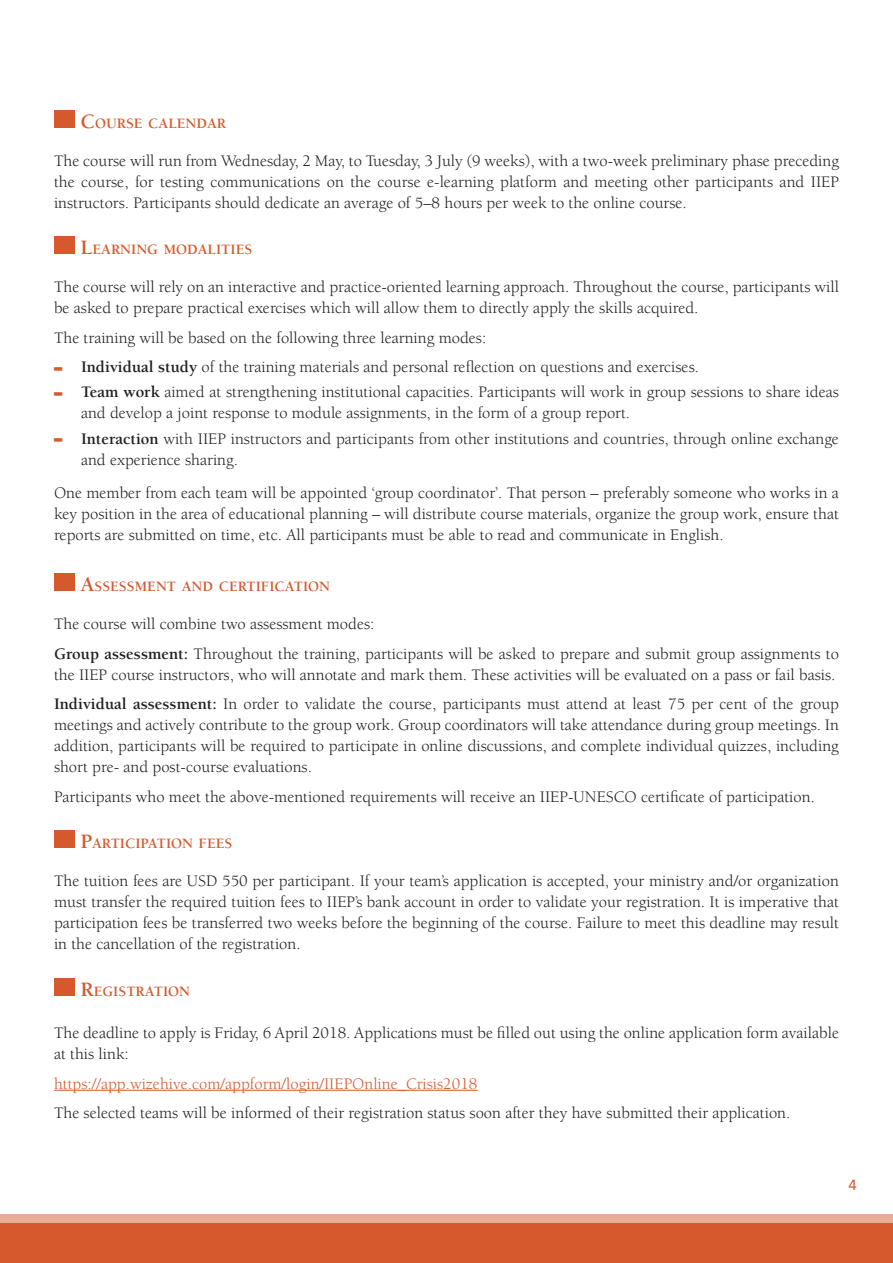
<style>
.page{position:relative;width:893px;height:1263px;background:#fff}
.page>*{position:absolute;margin:0;border:0;box-sizing:border-box;transform-origin:0 0}
.t1{font:66px "Berkeley Std";color:#d6592d;scale:.25 1}
.Title_1{font:16.5px/21px "Berkeley Std";color:#231f20}
.Bullets{font:16.5px/21px "Berkeley Std";color:#231f20;text-align:justify}
.Main_text{font:16.5px/21px "Berkeley Std";color:#231f20}
.Bullets-2{font:16.5px "Berkeley Std";color:#d6592d}
.t2{font:16.5px "Calibri";color:#d6592d}
.Title_1-2{font:700 14.7px "Berkeley Std";color:#d6592d}
.Main_text-2{font:700 14.7px "Berkeley Std";color:#d6592d}
.s1{font-size:21px}
.s2{font-weight:700}
</style>
<div class="page">
<hr style="left:54px;top:1090px;width:423px;height:1px;background:#d6592d">
<div style="left:54px;top:110px;width:21px;height:18px;background:#d6592d"></div>
<div style="left:54px;top:236px;width:21px;height:18px;background:#d6592d"></div>
<div style="left:54px;top:573px;width:21px;height:18px;background:#d6592d"></div>
<div style="left:54px;top:830px;width:21px;height:18px;background:#d6592d"></div>
<div style="left:54px;top:978px;width:21px;height:18px;background:#d6592d"></div>
<svg style="left:0;top:1214px;width:893px;height:49px;fill:#d6592d"></svg>
<p class="Title_1-2" style="left:80px;top:115px;width:147px"><span class="s1">C</span> OURSE CALENDAR</p>
<p class="Bullets" style="left:54px;top:150px;width:786px">The course will run from Wednesday, 2 May, to Tuesday, 3 July (9 weeks), with a two-week preliminary phase preceding the course, for testing communications on the course e-learning platform and meeting other participants and IIEP instructors. Participants should dedicate an average of 5–8 hours per week to the online course.</p>
<p class="Title_1-2" style="left:80px;top:242px;width:173px"><span class="s1">L</span>EARNING MODALITIES</p>
<p class="Bullets" style="left:54px;top:277px;width:786px">The course will rely on an interactive and practice-oriented learning approach. Throughout the course, participants will be asked to prepare practical exercises which will allow them to directly apply the skills acquired.</p>
<p class="Bullets" style="left:54px;top:327px;width:434px">The training will be based on the following three learning modes:</p>
<p class="t1" style="left:54px;top:327px;width:34px">–</p>
<p class="Title_1" style="left:81px;top:357px;width:619px"><span class="s2">Individual study</span> of the training materials and personal reflection on questions and exercises.</p>
<p class="t1" style="left:54px;top:352px;width:34px">–</p>
<p class="Title_1" style="left:81px;top:382px;width:759px"><span class="s2">Team work</span> aimed at strengthening institutional capacities. Participants will work in group sessions to share ideas and develop a joint response to module assignments, in the form of a group report.</p>
<p class="t1" style="left:54px;top:398px;width:34px">–</p>
<p class="Title_1" style="left:81px;top:428px;width:759px"><span class="s2">Interaction</span> with IIEP instructors and participants from other institutions and countries, through online exchange and experience sharing.</p>
<p class="Bullets" style="left:54px;top:483px;width:786px">One member from each team will be appointed ‘group coordinator’. That person – preferably someone who works in a key position in the area of educational planning – will distribute course materials, organize the group work, ensure that reports are submitted on time, etc. All participants must be able to read and communicate in English.</p>
<p class="Title_1-2" style="left:80px;top:579px;width:251px"><span class="s1">A</span>SSESSMENT AND CERTIFICATION</p>
<p class="Title_1" style="left:54px;top:614px;width:322px">The course will combine two assessment modes:</p>
<p class="Title_1" style="left:54px;top:643px;width:786px"><span class="s2">Group assessment:</span> Throughout the training, participants will be asked to prepare and submit group assignments to the IIEP course instructors, who will annotate and mark them. These activities will be evaluated on a pass or fail basis.</p>
<p class="Title_1" style="left:54px;top:694px;width:787px;text-align:justify"><span class="s2">Individual assessment:</span> In order to validate the course, participants must attend at least 75 per cent of the group meetings and actively contribute to the group work. Group coordinators will take attendance during group meetings. In addition, participants will be required to participate in online discussions, and complete individual quizzes, including short pre- and post-course evaluations.</p>
<p class="Title_1" style="left:54px;top:786px;width:762px">Participants who meet the above-mentioned requirements will receive an IIEP-UNESCO certificate of participation.</p>
<p class="Title_1-2" style="left:80px;top:836px;width:153px"><span class="s1">P</span>ARTICIPATION FEES</p>
<p class="Title_1" style="left:54px;top:871px;width:787px;text-align:justify">The tuition fees are USD 550 per participant. If your team’s application is accepted, your ministry and/or organization must transfer the required tuition fees to IIEP’s bank account in order to validate your registration. It is imperative that participation fees be transferred two weeks before the beginning of the course. Failure to meet this deadline may result in the cancellation of the registration.</p>
<p class="Main_text-2" style="left:80px;top:983px;width:111px"><span class="s1">R</span>EGISTRATION</p>
<p class="Main_text" style="left:54px;top:1023px;width:786px">The deadline to apply is Friday, 6 April 2018. Applications must be filled out using the online application form available at this link:</p>
<p class="Bullets-2" style="left:54px;top:1074px;width:425px">https://app.wizehive.com/appform/login/IIEPOnline_Crisis2018</p>
<p class="Bullets" style="left:54px;top:1103px;width:738px">The selected teams will be informed of their registration status soon after they have submitted their application.</p>
<p class="t2" style="left:848px;top:1173px;width:10px">4</p>
</div>
